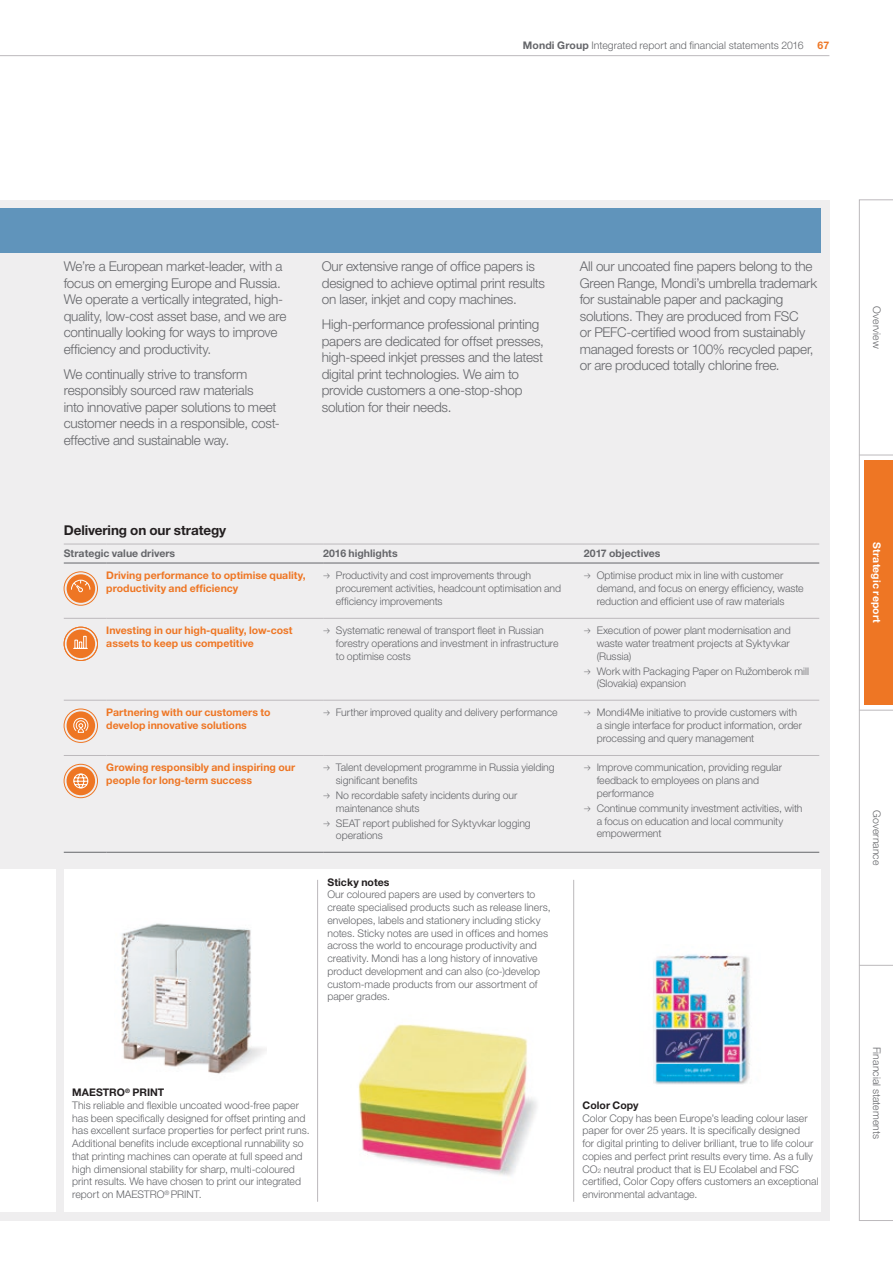
<style>
.page{position:relative;width:893px;height:1263px;background:#fff}
.page>*{position:absolute;margin:0;border:0;box-sizing:border-box;transform-origin:0 0}
.t1{font:300 13.5px/16.5px "Helvetica Neue LT Pro";letter-spacing:-.015em;color:#65666a}
.t2{font:700 13.5px "Helvetica Neue LT Pro";letter-spacing:-.005em;color:#231f20}
.t3{font:300 10.5px/12.8px "Helvetica Neue LT Pro";letter-spacing:-.005em;color:#65666a}
.t4{font:700 10.5px/12.8px "Helvetica Neue LT Pro";color:#ee7624}
.t5{font:700 10.5px "Helvetica Neue LT Pro";color:#65666a}
.t6{font:700 10.5px "Helvetica Neue LT Pro";letter-spacing:.005em;color:#231f20}
.t7{font:700 10.5px "Helvetica Neue LT Pro";letter-spacing:.01em;color:#fff}
.s1{font-weight:700}
.s2{font-weight:700;color:#231f20}
.s3{font-size:6.15px}
</style>
<div class="page">
<div style="left:0;top:200px;width:829px;height:1020px;background:#efeeef"></div>
<svg style="left:859px;top:199px;width:34px;height:1022px"></svg>
<hr style="left:859px;top:455px;width:34px;height:1px;background:#bcb9bc">
<hr style="left:859px;top:710px;width:34px;height:1px;background:#bcb9bc">
<hr style="left:859px;top:965px;width:34px;height:1px;background:#bcb9bc">
<div style="left:0;top:208px;width:821px;height:45px;background:#6094bb"></div>
<hr style="left:323px;top:544px;width:261px;height:1px;background:#bcb9bc">
<hr style="left:584px;top:544px;width:235px;height:1px;background:#bcb9bc">
<hr style="left:323px;top:563px;width:261px;height:1px;background:#65666a">
<hr style="left:584px;top:563px;width:235px;height:1px;background:#65666a">
<hr style="left:64px;top:618px;width:42px;height:1px;background:#bcb9bc">
<hr style="left:64px;top:755px;width:42px;height:1px;background:#bcb9bc">
<hr style="left:323px;top:755px;width:261px;height:1px;background:#bcb9bc">
<hr style="left:584px;top:755px;width:235px;height:1px;background:#bcb9bc">
<hr style="left:106px;top:618px;width:217px;height:1px;background:#bcb9bc">
<hr style="left:64px;top:700px;width:42px;height:1px;background:#bcb9bc">
<hr style="left:106px;top:700px;width:217px;height:1px;background:#bcb9bc">
<hr style="left:64px;top:544px;width:42px;height:1px;background:#bcb9bc">
<hr style="left:106px;top:544px;width:217px;height:1px;background:#bcb9bc">
<hr style="left:323px;top:618px;width:261px;height:1px;background:#bcb9bc">
<hr style="left:584px;top:618px;width:235px;height:1px;background:#bcb9bc">
<hr style="left:323px;top:700px;width:261px;height:1px;background:#bcb9bc">
<hr style="left:584px;top:700px;width:235px;height:1px;background:#bcb9bc">
<hr style="left:64px;top:563px;width:42px;height:1px;background:#65666a">
<hr style="left:106px;top:755px;width:217px;height:1px;background:#bcb9bc">
<hr style="left:64px;top:852px;width:42px;height:1px;background:#65666a">
<hr style="left:106px;top:852px;width:217px;height:1px;background:#65666a">
<hr style="left:323px;top:852px;width:261px;height:1px;background:#65666a">
<hr style="left:584px;top:852px;width:235px;height:1px;background:#65666a">
<hr style="left:106px;top:563px;width:217px;height:1px;background:#65666a">
<div style="left:64px;top:571px;width:34px;height:34px;border:1px solid #ee7624;border-radius:50%"></div>
<div style="left:67px;top:574px;width:28px;height:29px;background:#ee7624;border-radius:50%"></div>
<svg style="left:71px;top:579px;width:20px;height:14px"></svg>
<div style="left:64px;top:627px;width:34px;height:34px;border:1px solid #ee7624;border-radius:50%"></div>
<div style="left:67px;top:629px;width:28px;height:29px;background:#ee7624;border-radius:50%"></div>
<svg style="left:74px;top:639px;width:9px;height:10px"></svg>
<div style="left:83px;top:636px;width:4px;height:13px;border:1px solid #fff"></div>
<div style="left:64px;top:709px;width:34px;height:34px;border:1px solid #ee7624;border-radius:50%"></div>
<div style="left:67px;top:711px;width:28px;height:29px;background:#ee7624;border-radius:50%"></div>
<svg style="left:73px;top:717px;width:16px;height:16px"></svg>
<div style="left:64px;top:764px;width:34px;height:34px;border:1px solid #ee7624;border-radius:50%"></div>
<div style="left:67px;top:767px;width:28px;height:28px;background:#ee7624;border-radius:50%"></div>
<svg style="left:73px;top:773px;width:16px;height:16px"></svg>
<div style="left:64px;top:870px;width:757px;height:342px;background:#fff"></div>
<img style="left:121px;top:923px;width:146px;height:151px">
<img style="left:358px;top:1024px;width:179px;height:152px">
<img style="left:653px;top:954px;width:97px;height:131px">
<div style="left:0;top:870px;width:55px;height:342px;background:#fff"></div>
<hr style="left:317px;top:880px;width:1px;height:322px;background:#bcb9bc">
<hr style="left:573px;top:880px;width:1px;height:322px;background:#bcb9bc">
<hr style="left:0;top:55px;width:829px;height:1px;background:#bcb9bc">
<p class="t3" style="left:523px;top:39px;width:282px"><span class="s1">Mondi Group</span> Integrated report and financial statements 2016</p>
<p class="t4" style="left:817px;top:38px;width:13px">67</p>
<p class="t1" style="left:64px;top:258px;width:224px">We’re a European market-leader, with a focus on emerging Europe and Russia.<br>We operate a vertically integrated, high&shy;quality, low-cost asset base, and we are continually looking for ways to improve efficiency and productivity.</p>
<p class="t1" style="left:64px;top:365px;width:218px">We continually strive to transform responsibly sourced raw materials<br>into innovative paper solutions to meet customer needs in a responsible, cost&shy;effective and sustainable way.</p>
<p class="t1" style="left:322px;top:258px;width:225px">Our extensive range of office papers is designed to achieve optimal print results on laser, inkjet and copy machines.</p>
<p class="t1" style="left:322px;top:316px;width:224px">High-performance professional printing papers are dedicated for offset presses, high-speed inkjet presses and the latest digital print technologies. We aim to provide customers a one-stop-shop solution for their needs.</p>
<p class="t1" style="left:580px;top:258px;width:239px">All our uncoated fine papers belong to the Green Range, Mondi’s umbrella trademark for sustainable paper and packaging solutions. They are produced from FSC<br>or PEFC-certified wood from sustainably managed forests or 100% recycled paper, or are produced totally chlorine free.</p>
<p class="t2" style="left:64px;top:522px;width:164px">Delivering on our strategy</p>
<p class="t5" style="left:64px;top:546px;width:113px">Strategic value drivers</p>
<p class="t5" style="left:323px;top:546px;width:76px">2016 highlights</p>
<p class="t5" style="left:584px;top:546px;width:78px">2017 objectives</p>
<p class="t4" style="left:106px;top:569px;width:201px">Driving performance to optimise quality, productivity and efficiency</p>
<p class="t3" style="left:336px;top:569px;width:227px">Productivity and cost improvements through procurement activities, headcount optimisation and efficiency improvements</p>
<p class="t3" style="left:597px;top:569px;width:208px">Optimise product mix in line with customer demand, and focus on energy efficiency, waste reduction and efficient use of raw materials</p>
<p class="t4" style="left:106px;top:624px;width:188px">Investing in our high-quality, low-cost assets to keep us competitive</p>
<p class="t3" style="left:336px;top:624px;width:224px">Systematic renewal of transport fleet in Russian forestry operations and investment in infrastructure to optimise costs</p>
<p class="t3" style="left:597px;top:624px;width:196px;text-align:justify">Execution of power plant modernisation and waste water treatment projects at Syktyvkar (Russia)</p>
<p class="t3" style="left:597px;top:664px;width:214px">Work with Packaging Paper on Ružomberok mill (Slovakia) expansion</p>
<p class="t4" style="left:106px;top:706px;width:166px">Partnering with our customers to develop innovative solutions</p>
<p class="t3" style="left:336px;top:706px;width:223px">Further improved quality and delivery performance</p>
<p class="t3" style="left:597px;top:706px;width:207px">Mondi4Me initiative to provide customers with a single interface for product information, order processing and query management</p>
<p class="t4" style="left:106px;top:761px;width:190px">Growing responsibly and inspiring our people for long-term success</p>
<p class="t3" style="left:336px;top:761px;width:220px">Talent development programme in Russia yielding significant benefits</p>
<p class="t3" style="left:336px;top:789px;width:183px">No recordable safety incidents during our maintenance shuts</p>
<p class="t3" style="left:336px;top:816px;width:196px">SEAT report published for Syktyvkar logging operations</p>
<p class="t3" style="left:597px;top:761px;width:187px">Improve communication, providing regular feedback to employees on plans and performance</p>
<p class="t3" style="left:597px;top:801px;width:207px">Continue community investment activities, with a focus on education and local community empowerment</p>
<p class="t6" style="left:327px;top:875px;width:64px">Sticky notes</p>
<p class="t3" style="left:327px;top:888px;width:225px">Our coloured papers are used by converters to create specialised products such as release liners, envelopes, labels and stationery including sticky notes. Sticky notes are used in offices and homes across the world to encourage productivity and creativity. Mondi has a long history of innovative product development and can also (co-)develop custom-made products from our assortment of paper grades.</p>
<p class="t3" style="left:72px;top:1086px;width:239px"><span class="s2">MAESTRO</span><sup>®</sup> <span class="s2">PRINT<br></span>This reliable and flexible uncoated wood-free paper has been specifically designed for offset printing and has excellent surface properties for perfect print runs.<br>Additional benefits include exceptional runnability so that printing machines can operate at full speed and high dimensional stability for sharp, multi-coloured print results. We have chosen to print our integrated report on MAESTRO<sup>®</sup> PRINT.</p>
<p class="t6" style="left:583px;top:1098px;width:58px">Color Copy</p>
<p class="t3" style="left:583px;top:1111px;width:238px">Color Copy has been Europe’s leading colour laser paper for over 25 years. It is specifically designed<br>for digital printing to deliver brilliant, true to life colour copies and perfect print results every time. As a fully CO<span class="s3">2</span> neutral product that is EU Ecolabel and FSC certified, Color Copy offers customers an exceptional environmental advantage.</p>
<p class="t3" style="left:884px;top:306px;width:44px;rotate:90deg">Overview</p>
<p class="t7" style="left:884px;top:542px;width:82px;rotate:90deg">Strategic report</p>
<p class="t3" style="left:884px;top:810px;width:57px;rotate:90deg">Governance</p>
<p class="t3" style="left:884px;top:1047px;width:94px;rotate:90deg">Financial statements</p>
</div>
